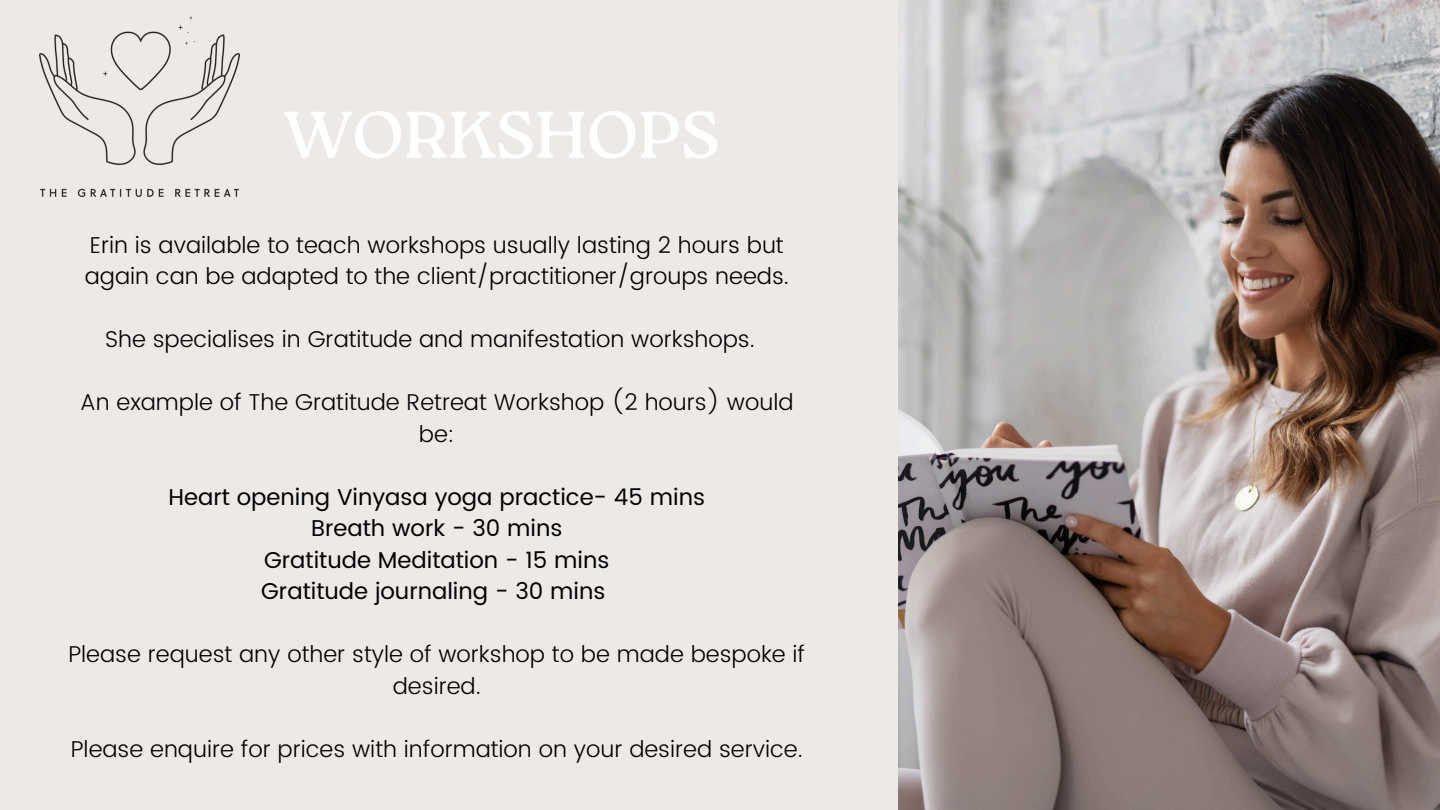
<style>
.page{position:relative;width:1440px;height:810px;background:#ede9e7}
.page>*{position:absolute;margin:0;border:0;box-sizing:border-box;transform-origin:0 0}
.t1{font:66px "Roca Two";color:#fff}
.t2{font:300 22.9px/31.5px "Poppins";color:#000;text-align:center}
.t3{font:22.9px "Poppins";color:#000}
</style>
<div class="page">
<img style="left:898px;top:0;width:542px;height:810px">
<img style="left:40px;top:17px;width:199px;height:180px">
<p class="t1" style="left:283px;top:96px;width:438px">WORKSHOPS</p>
<p class="t2" style="left:85px;top:229px;width:706px;text-align:left">Erin is available to teach workshops usually lasting 2 hours but again can be adapted to the client/practitioner/groups needs.</p>
<h1 class="t2" style="left:105px;top:324px;width:651px">She specialises in Gratitude and manifestation workshops.</h1>
<p class="t2" style="left:80px;top:387px;width:715px">An example of The Gratitude Retreat Workshop (2 hours) would be:</p>
<p class="t3" style="left:168px;top:484px;width:538px">Heart opening Vinyasa yoga practice- 45 mins</p>
<p class="t3" style="left:311px;top:515px;width:253px">Breath work - 30 mins</p>
<p class="t3" style="left:264px;top:547px;width:347px">Gratitude Meditation - 15 mins</p>
<p class="t3" style="left:261px;top:578px;width:346px">Gratitude journaling - 30 mins</p>
<p class="t2" style="left:68px;top:639px;width:738px">Please request any other style of workshop to be made bespoke if desired.</p>
<p class="t2" style="left:71px;top:733px;width:734px">Please enquire for prices with information on your desired service.</p>
</div>
